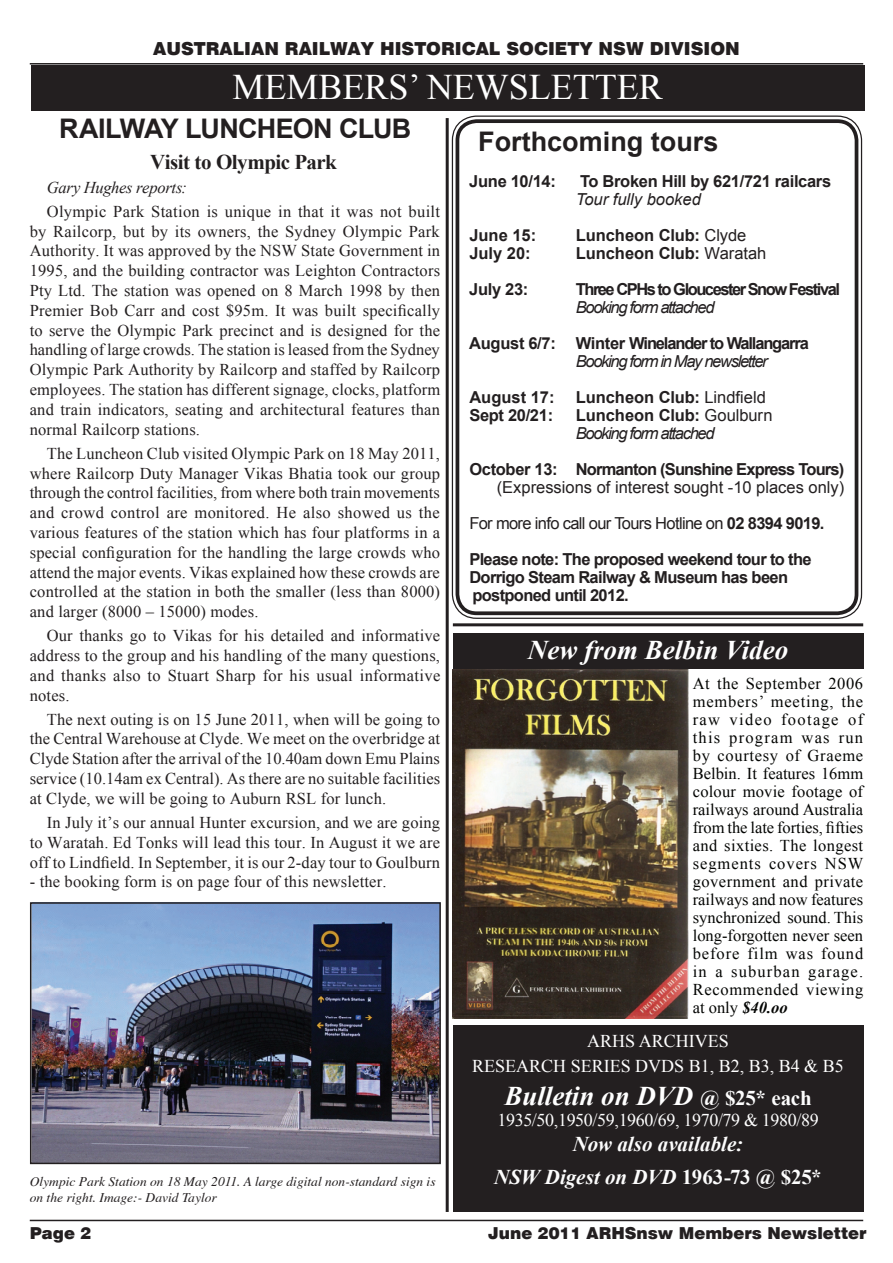
<style>
.page{position:relative;width:893px;height:1263px;background:#fff}
.page>*{position:absolute;margin:0;border:0;box-sizing:border-box;transform-origin:0 0}
.t1{font:36px "Times New Roman";color:#fff}
.t2{font:italic 700 27px "Times New Roman";color:#fff}
.t3{font:700 27px "Arial";letter-spacing:-.02em;color:#231f20}
.t4{font:700 27px "Arial";color:#231f20}
.t5{font:27px "Times New Roman";color:#fff}
.t6{font:italic 700 21px/32.4px "Times New Roman";color:#fdfdfd;text-align:center}
.t7{font:700 21px "Times New Roman";letter-spacing:-.025em;color:#231f20}
.t8{font:900 18px "Swiss 721 BT";color:#231f20}
.t9{font:18px/25.2px "Times New Roman";color:#fff;text-align:center}
.t10{font:18px "Times New Roman";letter-spacing:-.02em;color:#fff}
.t11{font:16.5px/19.8px "Times New Roman";letter-spacing:.01em;color:#231f20;text-align:justify}
.t12{font:16.5px/18px "Times New Roman";letter-spacing:.05em;color:#040503;text-align:justify}
.t13{font:700 16.5px/18px "Arial";letter-spacing:-.04em;color:#231f20}
.t14{font:16.5px/36px "Arial";color:#231f20}
.t15{font:italic 16.5px "Arial";letter-spacing:-.08em;color:#231f20}
.t16{font:700 16.5px "Arial";letter-spacing:-.02em;color:#231f20}
.t17{font:700 16.5px "Arial";letter-spacing:-.07em;color:#231f20}
.t18{font:900 16.5px "Swiss 721 BT";color:#231f20}
.t19{font:700 16.5px "Arial";letter-spacing:-.09em;color:#231f20}
.t20{font:italic 16.5px "Times New Roman";letter-spacing:-.015em;color:#231f20}
.t21{font:italic 16.5px "Arial";color:#231f20}
.t22{font:italic 13.5px/16.2px "Times";color:#231f20}
.s1{font-weight:400}
.s2{font-weight:700}
.s3{font-weight:700;font-style:italic}
.s4{font-style:normal;font-size:21px;color:#fdfdfd}
.s5{font-style:normal}
</style>
<div class="page">
<hr style="left:30px;top:63px;width:833px;height:2px;background:#231f20">
<hr style="left:30px;top:1220px;width:833px;height:1px;background:#231f20">
<div style="left:31px;top:66px;width:833px;height:45px;background:#231f20"></div>
<hr style="left:453px;top:623px;width:410px;height:3px;background:#231f20">
<div style="left:456px;top:119px;width:402px;height:496px;border:4px solid #231f20;border-radius:19px"></div>
<div style="left:453px;top:1026px;width:410px;height:186px;background:#231f20"></div>
<img style="left:453px;top:669px;width:235px;height:349px">
<div style="left:453px;top:633px;width:410px;height:35px;background:#231f20"></div>
<img style="left:33px;top:905px;width:405px;height:256px">
<div style="left:30px;top:902px;width:411px;height:262px;border:2px solid #231f20"></div>
<hr style="left:446px;top:118px;width:3px;height:1094px;background:#231f20">
<p class="t8" style="left:153px;top:38px;width:588px">AUSTRALIAN RAILWAY HISTORICAL SOCIETY NSW DIVISION</p>
<h2 class="t5" style="left:330px;top:61px;width:234px">TOUR INVITATION</h2>
<h1 class="t1" style="left:232px;top:63px;width:341px">members’ Newslette</h1>
<h1 class="t1" style="left:639px;top:63px;width:26px">r</h1>
<h2 class="t3" style="left:59px;top:111px;width:354px">Railway Luncheon Club</h2>
<p class="t7" style="left:150px;top:147px;width:188px">Visit to Olympic Park</p>
<p class="t20" style="left:47px;top:176px;width:142px">Gary Hughes reports:</p>
<p class="t11" style="left:30px;top:201px;width:412px;text-indent:17px">Olympic Park Station is unique in that it was not built by Railcorp, but by its owners, the Sydney Olympic Park Authority. It was approved by the NSW State Government in 1995, and the building contractor was Leighton Contractors Pty Ltd. The station was opened on 8 March 1998 by then Premier Bob Carr and cost $95m. It was built specifically to serve the Olympic Park precinct and is designed for the handling of large crowds. The station is leased from the Sydney Olympic Park Authority by Railcorp and staffed by Railcorp employees. The station has different signage, clocks, platform and train indicators, seating and architectural features than normal Railcorp stations.</p>
<p class="t11" style="left:30px;top:443px;width:412px;text-indent:17px">The Luncheon Club visited Olympic Park on 18 May 2011, where Railcorp Duty Manager Vikas Bhatia took our group through the control facilities, from where both train movements and crowd control are monitored. He also showed us the various features of the station which has four platforms in a special configuration for the handling the large crowds who attend the major events. Vikas explained how these crowds are controlled at the station in both the smaller (less than 8000) and larger (8000 – 15000) modes.</p>
<p class="t11" style="left:30px;top:625px;width:412px;text-indent:17px">Our thanks go to Vikas for his detailed and informative address to the group and his handling of the many questions, and thanks also to Stuart Sharp for his usual informative notes.</p>
<p class="t11" style="left:30px;top:709px;width:412px;text-indent:17px">The next outing is on 15 June 2011, when will be going to the Central Warehouse at Clyde. We meet on the overbridge at Clyde Station after the arrival of the 10.40am down Emu Plains service (10.14am ex Central). As there are no suitable facilities at Clyde, we will be going to Auburn RSL</p>
<p class="t11" style="left:47px;top:786px;width:395px;line-height:24px;text-indent:274px">for lunch.<br>In July it’s our annual Hunter excursion, and we are going</p>
<p class="t11" style="left:30px;top:832px;width:412px">to Waratah. Ed Tonks will lead this tour. In August it we are off to Lindfield. In September, it is our 2-day tour to Goulburn</p>
<p class="t11" style="left:30px;top:872px;width:358px">- the booking form is on page four of this newsletter.</p>
<p class="t22" style="left:30px;top:1173px;width:407px">Olympic Park Station on 18 May 2011. A large digital non-standard sign is on the right. Image:- David Taylor</p>
<h2 class="t4" style="left:478px;top:124px;width:242px">Forthcoming tours</h2>
<p class="t13" style="left:469px;top:173px;width:88px">June 10/14:</p>
<p class="t16" style="left:580px;top:171px;width:253px">To Broken Hill by 621/721 railcars</p>
<p class="t21" style="left:576px;top:189px;width:127px">Tour fully booked</p>
<p class="t13" style="left:469px;top:227px;width:68px">June 15:</p>
<p class="t13" style="left:576px;top:227px;width:172px">Luncheon Club: <span class="s1">Clyde</span></p>
<p class="t13" style="left:469px;top:245px;width:63px">July 20:</p>
<p class="t13" style="left:576px;top:245px;width:192px">Luncheon Club: <span class="s1">Waratah</span></p>
<p class="t13" style="left:469px;top:281px;width:61px">July 23:</p>
<p class="t19" style="left:576px;top:279px;width:266px">Three CPHs to Gloucester Snow Festival</p>
<p class="t15" style="left:576px;top:297px;width:140px">Booking form attached</p>
<p class="t17" style="left:469px;top:333px;width:341px">August 6/7: Winter Winelander to Wallangarra</p>
<p class="t15" style="left:576px;top:351px;width:193px">Booking form in May newsletter</p>
<p class="t13" style="left:469px;top:389px;width:87px">August 17:</p>
<p class="t13" style="left:576px;top:389px;width:192px">Luncheon Club: <span class="s1">Lindfield</span></p>
<p class="t16" style="left:469px;top:405px;width:305px">Sept 20/21: Luncheon Club: <span class="s1">Goulburn</span></p>
<p class="t15" style="left:576px;top:423px;width:140px">Booking form attached</p>
<p class="t13" style="left:469px;top:461px;width:376px">October 13: Normanton (Sunshine Express Tours)</p>
<p class="t14" style="left:469px;top:470px;width:376px;text-indent:27px">(Expressions of interest sought -10 places only)<br>For more info call our Tours Hotline on <span class="s2">02 8394 9019.<br>Please note: The proposed weekend tour to the</span></p>
<p class="t13" style="left:469px;top:569px;width:320px">Dorrigo Steam Railway &amp; Museum has been postponed until 2012.</p>
<h2 class="t2" style="left:528px;top:632px;width:262px">New from Belbin Video</h2>
<p class="t12" style="left:693px;top:675px;width:172px">At the September 2006 members’ meeting, the raw video footage of this program was run by courtesy of Graeme Belbin. It features 16mm colour movie footage of railways around Australia from the late forties, fifties and sixties. The longest segments covers NSW government and private railways and now features synchronized sound. This long-forgotten never seen before film was found in a suburban garage.<br>Recommended viewing at only <span class="s3">$40.oo</span></p>
<p class="t9" style="left:472px;top:1028px;width:373px">ARHS ARCHIVES<br>RESEARCH SERIES DVDs B1, B2, B3, B4 &amp; B5</p>
<h2 class="t2" style="left:504px;top:1077px;width:309px">Bulletin on DVD <span class="s4">@ $25* each</span></h2>
<p class="t10" style="left:497px;top:1108px;width:323px">1935/50,1950/59,1960/69, 1970/79 &amp; 1980/89</p>
<p class="t6" style="left:494px;top:1127px;width:329px">Now also available:<br>NSW Digest on DVD <span class="s5">1963-73 @ $25*</span></p>
<p class="t18" style="left:30px;top:1223px;width:63px">Page 2</p>
<p class="t18" style="left:488px;top:1223px;width:380px">June 2011 ARHSnsw Members Newsletter</p>
</div>
